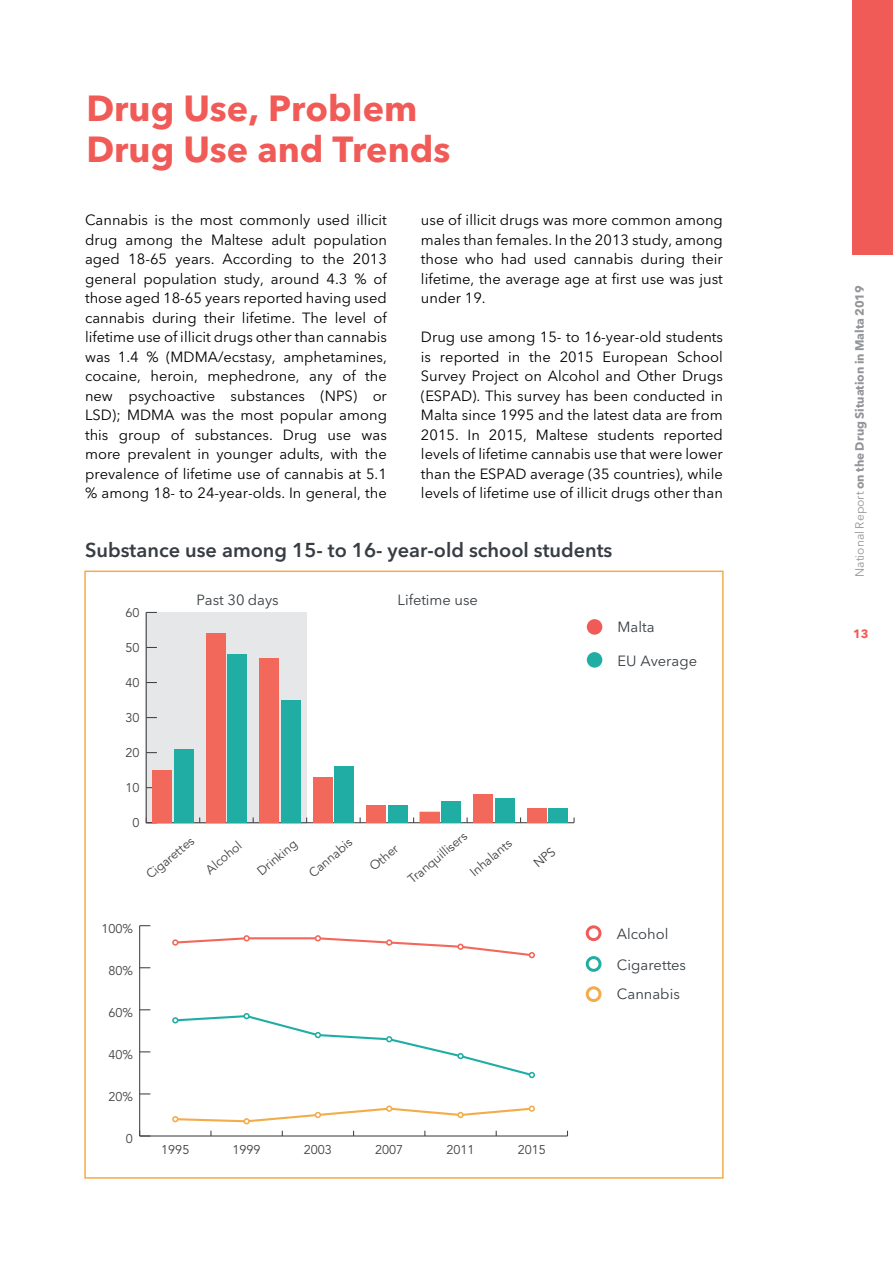
<style>
.page{position:relative;width:893px;height:1263px;background:#fff}
.page>*{position:absolute;margin:0;border:0;box-sizing:border-box;transform-origin:0 0}
.t1{font:700 36px/40.5px "Avenir Next LT Pro";color:#f15b57}
.t2{font:600 19.95px "Avenir Next LT Pro";color:#373d42}
.t3{font:14.7px/19.5px "Avenir Next LT Pro";color:#000;text-align:justify}
.t4{font:14.7px/28.8px "Avenir Next LT Pro";color:#373d42}
.t5{font:12.6px "Avenir LT Std";color:#414042}
.t6{font:700 12px "Avenir Next LT Pro";color:#939598}
.t7{font:700 12px "Avenir Next LT Pro";color:#f15b57}
.s1{font-weight:400}
</style>
<div class="page">
<div style="left:852px;top:0;width:41px;height:255px;background:#f15b57"></div>
<div style="left:146px;top:612px;width:161px;height:211px;background:#e6e7e8"></div>
<hr style="left:146px;top:822px;width:428px;height:1px;background:#414042">
<svg style="left:573px;top:817px;width:2px;height:6px"></svg>
<hr style="left:146px;top:612px;width:1px;height:211px;background:#414042">
<svg style="left:146px;top:817px;width:7px;height:6px"></svg>
<div style="left:174px;top:749px;width:19px;height:74px;background:#20aea4"></div>
<div style="left:227px;top:654px;width:20px;height:169px;background:#20aea4"></div>
<div style="left:281px;top:700px;width:19px;height:123px;background:#20aea4"></div>
<div style="left:334px;top:767px;width:20px;height:56px;background:#20aea4"></div>
<div style="left:388px;top:805px;width:19px;height:18px;background:#20aea4"></div>
<div style="left:441px;top:802px;width:20px;height:21px;background:#20aea4"></div>
<div style="left:495px;top:798px;width:19px;height:25px;background:#20aea4"></div>
<div style="left:548px;top:809px;width:20px;height:14px;background:#20aea4"></div>
<div style="left:153px;top:770px;width:19px;height:53px;background:#f2685b"></div>
<div style="left:206px;top:633px;width:19px;height:190px;background:#f2685b"></div>
<div style="left:260px;top:658px;width:19px;height:165px;background:#f2685b"></div>
<div style="left:313px;top:777px;width:19px;height:46px;background:#f2685b"></div>
<div style="left:367px;top:805px;width:19px;height:18px;background:#f2685b"></div>
<div style="left:420px;top:812px;width:19px;height:11px;background:#f2685b"></div>
<div style="left:420px;top:812px;width:20px;height:11px;border:1px solid #f2685b"></div>
<div style="left:473px;top:795px;width:20px;height:28px;background:#f2685b"></div>
<div style="left:527px;top:809px;width:19px;height:14px;background:#f2685b"></div>
<hr style="left:140px;top:1135px;width:427px;height:1px;background:#414042">
<hr style="left:139px;top:926px;width:1px;height:210px;background:#414042">
<svg style="left:140px;top:1131px;width:10px;height:5px"></svg>
<hr style="left:247px;top:937px;width:71px;height:2px;background:#f2685b">
<svg style="left:172px;top:1013px;width:363px;height:65px"></svg>
<svg style="left:172px;top:1105px;width:363px;height:19px"></svg>
<svg style="left:172px;top:935px;width:78px;height:11px"></svg>
<svg style="left:315px;top:935px;width:220px;height:23px"></svg>
<div style="left:586px;top:956px;width:15px;height:16px;border:3px solid #20aea4;border-radius:50%"></div>
<div style="left:586px;top:986px;width:15px;height:16px;border:3px solid #f3ac4a;border-radius:50%"></div>
<div style="left:586px;top:925px;width:15px;height:16px;border:3px solid #f15b57;border-radius:50%"></div>
<div style="left:587px;top:652px;width:15px;height:16px;background:#20aea4;border-radius:50%"></div>
<div style="left:587px;top:619px;width:15px;height:16px;background:#f15b57;border-radius:50%"></div>
<h1 class="t1" style="left:86px;top:88px;width:366px">Drug Use, Problem<br>Drug Use and Trends</h1>
<p class="t3" style="left:85px;top:210px;width:303px">Cannabis is the most commonly used illicit drug among the Maltese adult population aged 18-65 years. According to the 2013 general population study, around 4.3 % of those aged 18-65 years reported having used cannabis during their lifetime. The level of lifetime use of illicit drugs other than cannabis was 1.4 % (MDMA/ecstasy, amphetamines, cocaine, heroin, mephedrone, any of the new psychoactive substances (NPS) or LSD); MDMA was the most popular among this group of substances. Drug use was more prevalent in younger adults, with the prevalence of lifetime use of cannabis at 5.1 % among 18- to 24-year-olds. In general, the</p>
<p class="t3" style="left:421px;top:210px;width:303px">use of illicit drugs was more common among males than females. In the 2013 study, among those who had used cannabis during their lifetime, the average age at first use was just under 19.</p>
<p class="t3" style="left:421px;top:327px;width:303px">Drug use among 15- to 16-year-old students is reported in the 2015 European School Survey Project on Alcohol and Other Drugs (ESPAD). This survey has been conducted in Malta since 1995 and the latest data are from 2015. In 2015, Maltese students reported levels of lifetime cannabis use that were lower than the ESPAD average (35 countries), while levels of lifetime use of illicit drugs other than</p>
<h2 class="t2" style="left:85px;top:533px;width:529px">Substance use among 15- to 16- year-old school students</h2>
<p class="t5" style="left:125px;top:605px;width:16px">60</p>
<p class="t5" style="left:125px;top:640px;width:16px">50</p>
<p class="t5" style="left:125px;top:675px;width:16px">40</p>
<p class="t5" style="left:125px;top:710px;width:16px">30</p>
<p class="t5" style="left:125px;top:745px;width:16px">20</p>
<p class="t5" style="left:125px;top:780px;width:16px">10</p>
<p class="t5" style="left:133px;top:815px;width:9px">0</p>
<p class="t4" style="left:196px;top:584px;width:84px">Past 30 days</p>
<p class="t4" style="left:397px;top:584px;width:82px">Lifetime use</p>
<p class="t5" style="left:143px;top:870px;width:59px;rotate:-40deg">Cigarettes</p>
<p class="t5" style="left:203px;top:866px;width:44px;rotate:-40deg">Alcohol</p>
<p class="t5" style="left:254px;top:867px;width:49px;rotate:-40deg">Drinking</p>
<p class="t5" style="left:306px;top:869px;width:54px;rotate:-40deg">Cannabis</p>
<p class="t5" style="left:405px;top:875px;width:74px;rotate:-40deg">Tranquillisers</p>
<p class="t5" style="left:467px;top:868px;width:52px;rotate:-40deg">Inhalants</p>
<p class="t5" style="left:367px;top:862px;width:34px;rotate:-40deg">Other</p>
<p class="t5" style="left:101px;top:921px;width:33px">100%</p>
<p class="t5" style="left:108px;top:963px;width:26px">80%</p>
<p class="t5" style="left:108px;top:1005px;width:26px">60%</p>
<p class="t5" style="left:108px;top:1048px;width:26px">40%</p>
<p class="t5" style="left:108px;top:1090px;width:26px">20%</p>
<p class="t5" style="left:126px;top:1132px;width:9px">0</p>
<p class="t5" style="left:161px;top:1142px;width:30px">1995</p>
<p class="t5" style="left:233px;top:1142px;width:30px">1999</p>
<p class="t5" style="left:304px;top:1142px;width:30px">2003</p>
<p class="t5" style="left:375px;top:1142px;width:30px">2007</p>
<p class="t5" style="left:446px;top:1142px;width:30px">2011</p>
<p class="t5" style="left:518px;top:1142px;width:30px">2015</p>
<p class="t4" style="left:618px;top:612px;width:39px">Malta</p>
<p class="t4" style="left:618px;top:646px;width:81px">EU Average</p>
<p class="t5" style="left:647px;top:649px;width:33px">Malta</p>
<p class="t4" style="left:617px;top:919px;width:53px">Alcohol</p>
<p class="t4" style="left:617px;top:950px;width:71px">Cigarettes<br>Cannabis</p>
<p class="t5" style="left:642px;top:960px;width:54px">Cannabis</p>
<p class="t5" style="left:642px;top:992px;width:44px">Alcohol</p>
<p class="t6" style="left:849px;top:577px;width:293px;rotate:-90deg"><span class="s1">National Report</span> on the Drug Situation in Malta 2019</p>
<p class="t7" style="left:853px;top:623px;width:17px">13</p>
</div>
